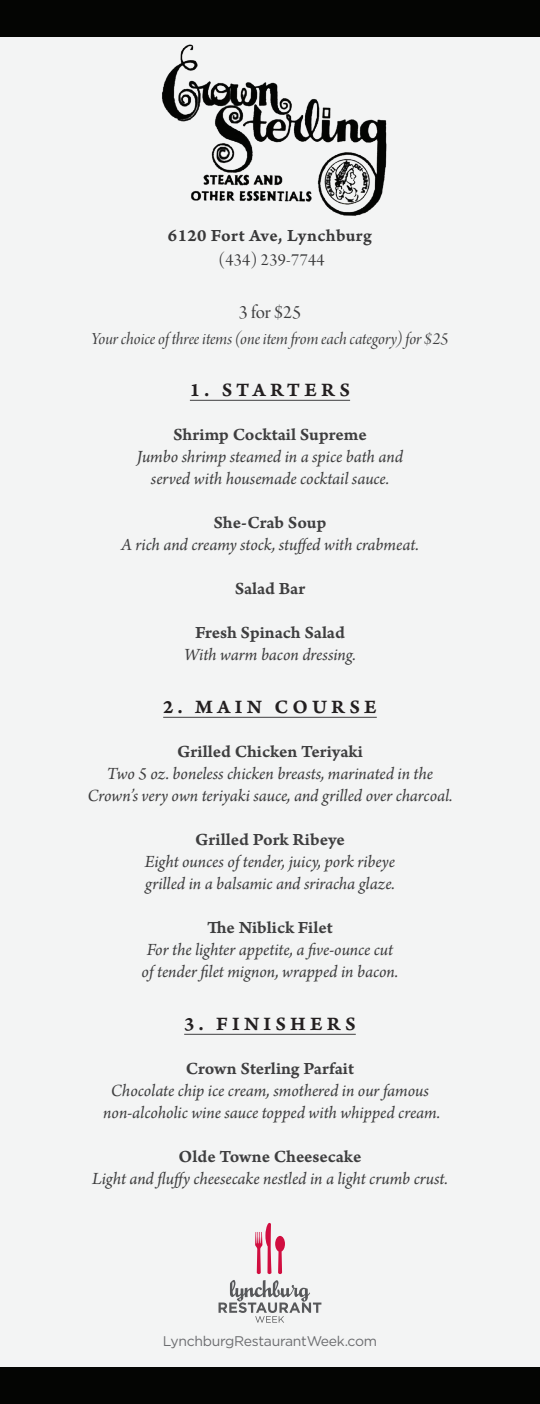
<style>
.page{position:relative;width:540px;height:1404px;background:#fff}
.page>*{position:absolute;margin:0;border:0;box-sizing:border-box;transform-origin:0 0}
.t1{font:20px "Arno Pro Smbd Caption";letter-spacing:.21em;color:#231f20}
.t2{font:20px "Arno Pro Display";color:#3e3e3f}
.t3{font:italic 18px/22px "Arno Pro";letter-spacing:-.005em;color:#3e3e3f;text-align:center}
.t4{font:18px "Arno Pro Smbd Caption";letter-spacing:-.005em;color:#3e3e3f}
.t5{font:18px "Arno Pro Italic Display";letter-spacing:-.005em;color:#3e3e3f}
.t6{font:18px "Arno Pro Smbd Caption";letter-spacing:.02em;color:#383839}
.t7{font:18px "Arno Pro Display";letter-spacing:.02em;color:#383839}
.t8{font:14px "Gotham";letter-spacing:-.02em;color:#6c6d70}
</style>
<div class="page">
<div style="left:0;top:20px;width:540px;height:1366px;background:#f3f4f4"></div>
<svg style="left:219px;top:1280px;width:102px;height:43px"></svg>
<svg style="left:255px;top:1223px;width:30px;height:51px"></svg>
<div style="left:0;top:1368px;width:540px;height:36px;background:#040503"></div>
<div style="left:0;top:0;width:540px;height:36px;background:#040503"></div>
<img style="left:162px;top:44px;width:225px;height:172px">
<hr style="left:190px;top:400px;width:160px;height:1px;background:#3e3e3f">
<hr style="left:163px;top:717px;width:214px;height:1px;background:#3e3e3f">
<hr style="left:184px;top:1034px;width:172px;height:1px;background:#3e3e3f">
<p class="t6" style="left:168px;top:225px;width:206px">6120 Fort Ave, Lynchburg</p>
<p class="t7" style="left:218px;top:250px;width:108px">(434) 239-7744</p>
<p class="t2" style="left:239px;top:301px;width:64px">3 for $25</p>
<p class="t5" style="left:91px;top:329px;width:359px">Your choice of three items (one item from each category) for $25</p>
<p class="t1" style="left:190px;top:378px;width:162px">1. STARTERS</p>
<p class="t4" style="left:173px;top:424px;width:195px">Shrimp Cocktail Supreme</p>
<p class="t3" style="left:137px;top:447px;width:268px">Jumbo shrimp steamed in a spice bath and served with housemade cocktail sauce.</p>
<p class="t4" style="left:214px;top:512px;width:114px">She-Crab Soup</p>
<p class="t3" style="left:121px;top:535px;width:299px">A rich and creamy stock, stuffed with crabmeat.</p>
<p class="t4" style="left:235px;top:578px;width:72px">Salad Bar</p>
<p class="t4" style="left:195px;top:622px;width:151px">Fresh Spinach Salad</p>
<p class="t3" style="left:184px;top:645px;width:173px">With warm bacon dressing.</p>
<p class="t1" style="left:163px;top:695px;width:215px">2. MAIN COURSE</p>
<p class="t4" style="left:177px;top:741px;width:187px">Grilled Chicken Teriyaki</p>
<p class="t3" style="left:87px;top:764px;width:367px">Two 5 oz. boneless chicken breasts, marinated in the<br>Crown’s very own teriyaki sauce, and grilled over charcoal.</p>
<p class="t4" style="left:195px;top:829px;width:151px">Grilled Pork Ribeye</p>
<p class="t3" style="left:145px;top:852px;width:252px;text-align:left">Eight ounces of tender, juicy, pork ribeye grilled in a balsamic and sriracha glaze.</p>
<p class="t4" style="left:207px;top:917px;width:127px">The Niblick Filet</p>
<p class="t3" style="left:142px;top:940px;width:258px;text-align:left">For the lighter appetite, a five-ounce cut of tender filet mignon, wrapped in bacon.</p>
<p class="t1" style="left:184px;top:1012px;width:173px">3. FINISHERS</p>
<p class="t4" style="left:186px;top:1058px;width:170px">Crown Sterling Parfait</p>
<p class="t3" style="left:103px;top:1081px;width:338px">Chocolate chip ice cream, smothered in our famous non-alcoholic wine sauce topped with whipped cream.</p>
<p class="t4" style="left:179px;top:1146px;width:184px">Olde Towne Cheesecake</p>
<p class="t3" style="left:92px;top:1169px;width:357px">Light and fluffy cheesecake nestled in a light crumb crust.</p>
<p class="t8" style="left:163px;top:1333px;width:216px">LynchburgRestaurantWeek.com</p>
</div>
